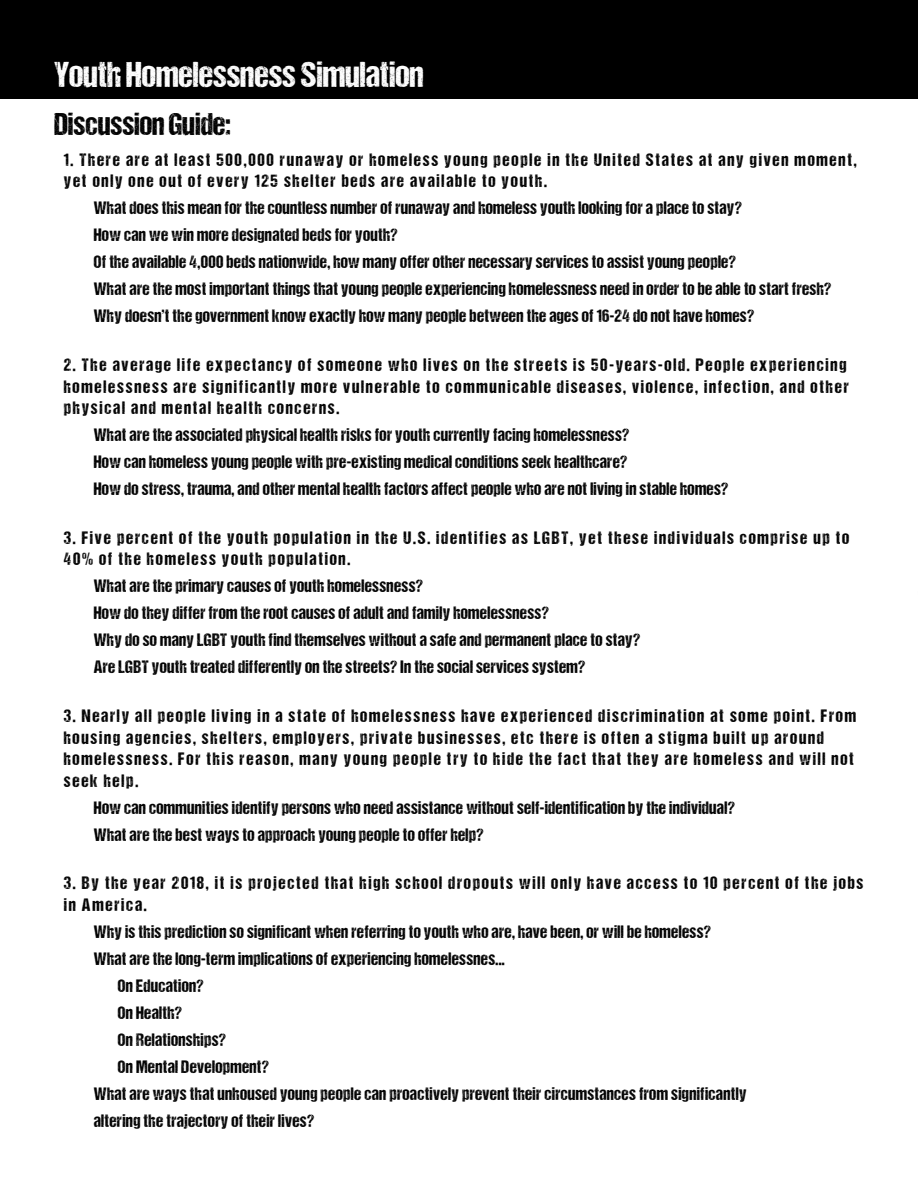
<style>
.page{position:relative;width:918px;height:1188px;background:#fff}
.page>*{position:absolute;margin:0;border:0;box-sizing:border-box;transform-origin:0 0}
.t1{font:36px "DCC Ash";color:#fff}
.t2{font:31.5px "DCC Ash";color:#000}
.t3{font:18px/27px "DCC Ash";letter-spacing:.02em;color:#000}
.t4{font:18px/21.6px "DCC Ash";letter-spacing:.1em;color:#000}
</style>
<div class="page">
<div style="left:0;top:0;width:918px;height:99px;background:#000"></div>
<h1 class="t1" style="left:54px;top:55px;width:371px">Youth Homelessness Simulation</h1>
<h2 class="t2" style="left:54px;top:107px;width:178px">Discussion Guide:</h2>
<p class="t4" style="left:64px;top:148px;width:794px">1. There are at least 500,000 runaway or homeless young people in the United States at any given moment, yet only one out of every 125 shelter beds are available to youth.</p>
<p class="t3" style="left:94px;top:194px;width:739px">What does this mean for the countless number of runaway and homeless youth looking for a place to stay?<br>How can we win more designated beds for youth?<br>Of the available 4,000 beds nationwide, how many offer other necessary services to assist young people?<br>What are the most important things that young people experiencing homelessness need in order to be able to start fresh?<br>Why doesn’t the government know exactly how many people between the ages of 16-24 do not have homes?</p>
<p class="t4" style="left:64px;top:354px;width:786px">2. The average life expectancy of someone who lives on the streets is 50-years-old. People experiencing homelessness are significantly more vulnerable to communicable diseases, violence, infection, and other physical and mental health concerns.</p>
<p class="t3" style="left:94px;top:421px;width:636px">What are the associated physical health risks for youth currently facing homelessness?<br>How can homeless young people with pre-existing medical conditions seek healthcare?<br>How do stress, trauma, and other mental health factors affect people who are not living in stable homes?</p>
<p class="t4" style="left:64px;top:526px;width:787px">3. Five percent of the youth population in the U.S. identifies as LGBT, yet these individuals comprise up to<br>40% of the homeless youth population.</p>
<p class="t3" style="left:94px;top:572px;width:548px">What are the primary causes of youth homelessness?<br>How do they differ from the root causes of adult and family homelessness?<br>Why do so many LGBT youth find themselves without a safe and permanent place to stay?<br>Are LGBT youth treated differently on the streets? In the social services system?</p>
<p class="t4" style="left:64px;top:705px;width:794px">3. Nearly all people living in a state of homelessness have experienced discrimination at some point. From housing agencies, shelters, employers, private businesses, etc there is often a stigma built up around homelessness. For this reason, many young people try to hide the fact that they are homeless and will not seek help.</p>
<p class="t3" style="left:94px;top:794px;width:642px">How can communities identify persons who need assistance without self-identification by the individual?<br>What are the best ways to approach young people to offer help?</p>
<p class="t4" style="left:64px;top:872px;width:801px">3. By the year 2018, it is projected that high school dropouts will only have access to 10 percent of the jobs in America.</p>
<p class="t3" style="left:94px;top:918px;width:619px">Why is this prediction so significant when referring to youth who are, have been, or will be homeless?</p>
<p class="t3" style="left:94px;top:945px;width:413px">What are the long-term implications of experiencing homelessnes...</p>
<p class="t3" style="left:118px;top:972px;width:87px">On Education?</p>
<p class="t3" style="left:118px;top:999px;width:66px">On Health?</p>
<p class="t3" style="left:118px;top:1026px;width:110px">On Relationships?</p>
<p class="t3" style="left:118px;top:1053px;width:153px">On Mental Development?</p>
<p class="t3" style="left:94px;top:1080px;width:654px">What are ways that unhoused young people can proactively prevent their circumstances from significantly</p>
<p class="t3" style="left:94px;top:1107px;width:222px">altering the trajectory of their lives?</p>
</div>
